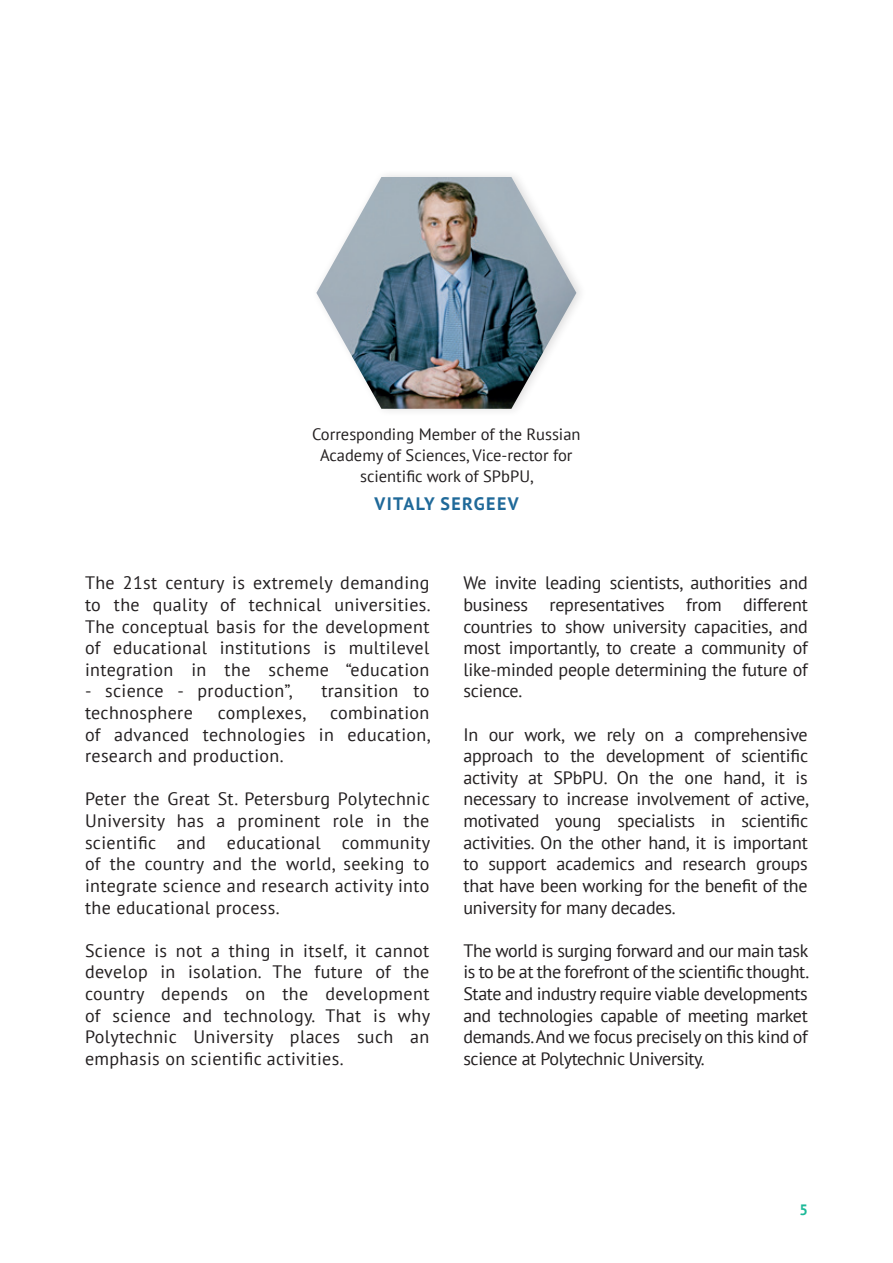
<style>
.page{position:relative;width:893px;height:1263px;background:#fff}
.page>*{position:absolute;margin:0;border:0;box-sizing:border-box;transform-origin:0 0}
.t1{font:18px/21.6px "PT Sans";letter-spacing:.02em;color:#231f20;text-align:justify}
.t2{font:700 18px "PT Sans";letter-spacing:.08em;color:#1f6999}
.t3{font:16.5px/21px "PT Sans";color:#231f20;text-align:center}
.t4{font:700 15px "PT Sans";color:#1cb998}
</style>
<div class="page">
<img style="left:316px;top:177px;width:260px;height:232px">
<p class="t3" style="left:312px;top:423px;width:270px">Corresponding Member of the Russian<br>Academy of Sciences, Vice-rector for scientific work of SPbPU,</p>
<p class="t2" style="left:374px;top:492px;width:146px">VITALY SERGEEV</p>
<p class="t1" style="left:85px;top:572px;width:347px">The 21st century is extremely demanding to the quality of technical universities.<br>The conceptual basis for the development of educational institutions is multilevel integration in the scheme “education</p>
<p class="t1" style="left:85px;top:680px;width:209px">- science - production”,</p>
<p class="t1" style="left:321px;top:680px;width:110px">transition to</p>
<p class="t1" style="left:85px;top:701px;width:109px">technosphere</p>
<p class="t1" style="left:218px;top:701px;width:90px">complexes,</p>
<p class="t1" style="left:85px;top:701px;width:347px;text-indent:245px">combination of advanced technologies in education, research and production.</p>
<p class="t1" style="left:85px;top:788px;width:346px">Peter the Great St. Petersburg Polytechnic University has a prominent role in the scientific and educational community of the country and the world, seeking to integrate science and research activity into the educational process.</p>
<p class="t1" style="left:85px;top:939px;width:346px">Science is not a thing in itself, it cannot develop in isolation. The future of the country depends on the development of science and technology. That is why Polytechnic University places such an emphasis on scientific activities.</p>
<p class="t1" style="left:463px;top:572px;width:346px">We invite leading scientists, authorities and business representatives from different countries to show university capacities, and most importantly, to create a community of like-minded people determining the future of science.</p>
<p class="t1" style="left:463px;top:723px;width:347px">In our work, we rely on a comprehensive approach to the development of scientific activity at SPbPU. On the one hand, it is necessary to increase involvement of active, motivated young specialists in scientific activities. On the other hand, it is important to support academics and research groups that have been working for the benefit of the university for many decades.</p>
<p class="t1" style="left:463px;top:939px;width:347px">The world is surging forward and our main task is to be at the forefront of the scientific thought.<br>State and industry require viable developments and technologies capable of meeting market demands. And we focus precisely on this kind of science at Polytechnic University.</p>
<p class="t4" style="left:799px;top:1199px;width:10px">5</p>
</div>
